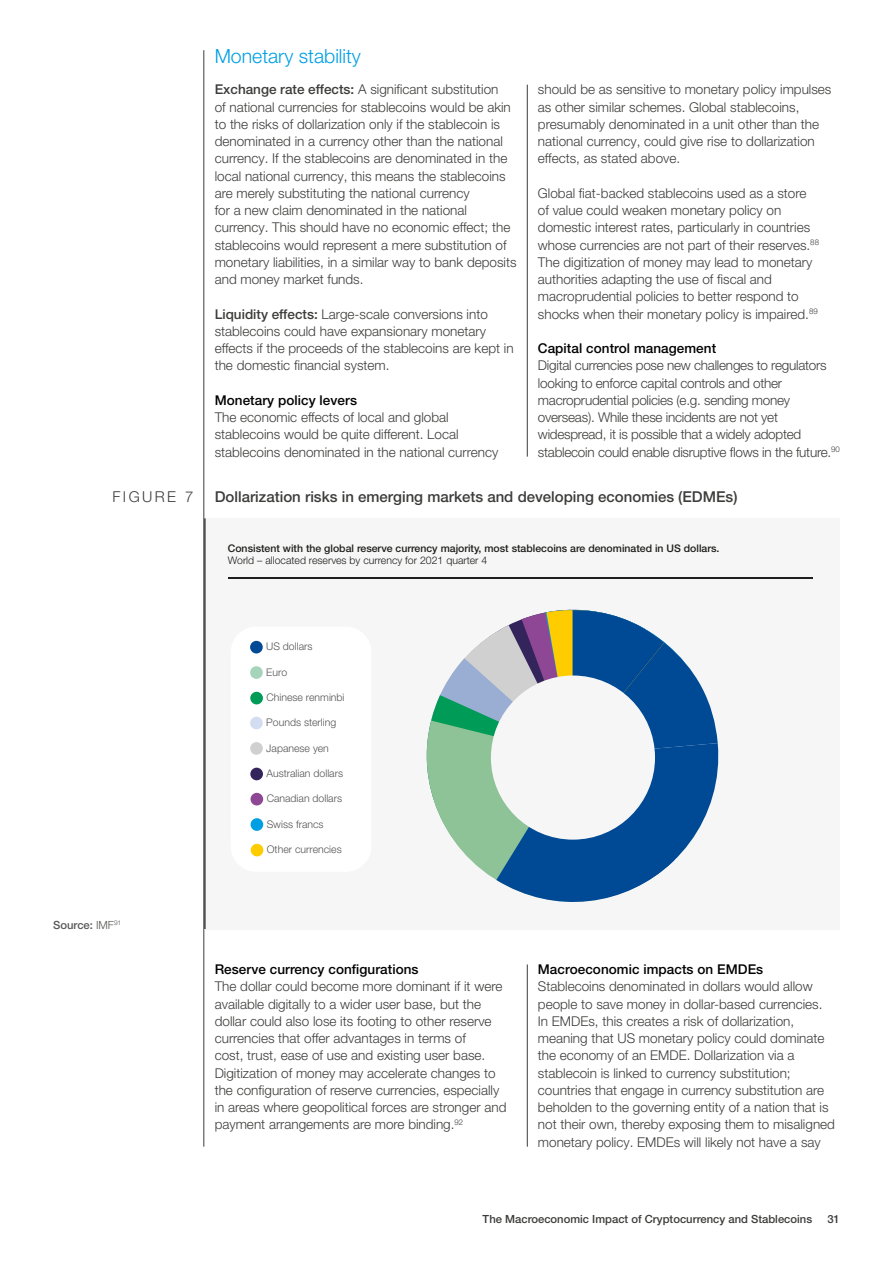
<style>
.page{position:relative;width:893px;height:1263px;background:#fff}
.page>*{position:absolute;margin:0;border:0;box-sizing:border-box;transform-origin:0 0}
.t1{font:300 19.5px "Helvetica Neue LT Pro";color:#009fe3}
.t2{font:500 15px "Helvetica Neue LT Pro";color:#3c3c3b}
.t3{font:300 15px "Helvetica Neue LT Pro";letter-spacing:.16em;color:#3c3c3b}
.t4{font:300 13.5px/17.2px "Helvetica Neue LT Pro";color:#3c3c3b}
.t5{font:300 13.5px/17.2px "Helvetica Neue LT Pro";letter-spacing:-.02em;color:#3c3c3b}
.t6{font:500 13.5px "Helvetica Neue LT Pro";letter-spacing:.005em;color:#000}
.t7{font:500 11.25px "Helvetica Neue LT Pro";color:#3c3c3b}
.t8{font:500 11.25px "Helvetica Neue LT Pro";color:#575756}
.t9{font:300 10.5px "Helvetica Neue LT Pro";color:#555454}
.t10{font:500 10.5px "Helvetica Neue LT Pro";color:#1e1e1c}
.t11{font:300 10.5px "Helvetica Neue LT Pro";color:#1e1e1c}
.s1{font-weight:500}
.s2{font-weight:300}
</style>
<div class="page">
<hr style="left:204px;top:50px;width:1px;height:1097px;background:#3c3c3b">
<hr style="left:527px;top:85px;width:1px;height:372px;background:#3c3c3b">
<div style="left:205px;top:518px;width:635px;height:411px;background:#f6f6f6"></div>
<hr style="left:228px;top:578px;width:584px;height:1px;background:#1e1e1c">
<svg style="left:426px;top:609px;width:293px;height:293px"></svg>
<div style="left:491px;top:675px;width:164px;height:165px;background:#f6f6f6;border-radius:50%"></div>
<div style="left:231px;top:626px;width:140px;height:246px;background:#fff;border-radius:26px"></div>
<div style="left:250px;top:641px;width:13px;height:12px;background:#004a95;border-radius:50%"></div>
<div style="left:250px;top:666px;width:13px;height:13px;background:#a5d4bb;border-radius:50%"></div>
<div style="left:250px;top:692px;width:13px;height:12px;background:#009b56;border-radius:50%"></div>
<div style="left:250px;top:717px;width:13px;height:12px;background:#d3ddf2;border-radius:50%"></div>
<div style="left:250px;top:742px;width:13px;height:13px;background:#d0d0d0;border-radius:50%"></div>
<div style="left:250px;top:768px;width:13px;height:12px;background:#33245c;border-radius:50%"></div>
<div style="left:251px;top:793px;width:12px;height:12px;background:#8e4795;border-radius:50%"></div>
<div style="left:251px;top:818px;width:12px;height:13px;background:#009fe3;border-radius:50%"></div>
<div style="left:251px;top:844px;width:12px;height:12px;background:#fc0;border-radius:50%"></div>
<hr style="left:204px;top:518px;width:2px;height:411px;background:#3c3c3b">
<hr style="left:527px;top:964px;width:1px;height:183px;background:#3c3c3b">
<h1 class="t1" style="left:215px;top:44px;width:148px">Monetary stability</h1>
<p class="t4" style="left:215px;top:81px;width:303px"><span class="s1">Exchange rate effects:</span> A significant substitution<br>of national currencies for stablecoins would be akin to the risks of dollarization only if the stablecoin is denominated in a currency other than the national currency. If the stablecoins are denominated in the local national currency, this means the stablecoins are merely substituting the national currency<br>for a new claim denominated in the national currency. This should have no economic effect; the stablecoins would represent a mere substitution of monetary liabilities, in a similar way to bank deposits and money market funds.</p>
<p class="t4" style="left:215px;top:305px;width:300px"><span class="s1">Liquidity effects:</span> Large-scale conversions into stablecoins could have expansionary monetary effects if the proceeds of the stablecoins are kept in the domestic financial system.</p>
<p class="t6" style="left:215px;top:392px;width:144px">Monetary policy levers</p>
<p class="t4" style="left:215px;top:408px;width:285px">The economic effects of local and global stablecoins would be quite different. Local stablecoins denominated in the national currency</p>
<p class="t4" style="left:538px;top:81px;width:295px">should be as sensitive to monetary policy impulses as other similar schemes. Global stablecoins, presumably denominated in a unit other than the national currency, could give rise to dollarization effects, as stated above.</p>
<p class="t4" style="left:538px;top:184px;width:283px">Global fiat-backed stablecoins used as a store of value could weaken monetary policy on domestic interest rates, particularly in countries whose currencies are not part of their reserves.<sup>88<br></sup>The digitization of money may lead to monetary authorities adapting the use of fiscal and macroprudential policies to better respond to shocks when their monetary policy is impaired.<sup>89</sup></p>
<p class="t6" style="left:538px;top:340px;width:180px">Capital control management</p>
<p class="t5" style="left:538px;top:357px;width:303px">Digital currencies pose new challenges to regulators looking to enforce capital controls and other macroprudential policies (e.g. sending money overseas). While these incidents are not yet widespread, it is possible that a widely adopted stablecoin could enable disruptive flows in the future.<sup>90</sup></p>
<p class="t3" style="left:112px;top:487px;width:82px">FIGURE 7</p>
<p class="t2" style="left:215px;top:487px;width:524px">Dollarization risks in emerging markets and developing economies (EDMEs)</p>
<p class="t10" style="left:228px;top:542px;width:493px">Consistent with the global reserve currency majority, most stablecoins are denominated in US dollars.</p>
<p class="t11" style="left:228px;top:554px;width:261px">World – allocated reserves by currency for 2021 quarter 4</p>
<p class="t8" style="left:53px;top:918px;width:70px">Source: <span class="s2">IMF</span><sup>91</sup></p>
<p class="t9" style="left:266px;top:640px;width:48px">US dollars</p>
<p class="t9" style="left:266px;top:666px;width:23px">Euro</p>
<p class="t9" style="left:266px;top:691px;width:80px">Chinese renminbi</p>
<p class="t9" style="left:266px;top:716px;width:72px">Pounds sterling</p>
<p class="t9" style="left:266px;top:742px;width:64px">Japanese yen</p>
<p class="t9" style="left:266px;top:767px;width:78px">Australian dollars</p>
<p class="t9" style="left:267px;top:792px;width:77px">Canadian dollars</p>
<p class="t9" style="left:267px;top:818px;width:58px">Swiss francs</p>
<p class="t9" style="left:267px;top:843px;width:76px">Other currencies</p>
<p class="t6" style="left:215px;top:961px;width:205px">Reserve currency configurations</p>
<p class="t4" style="left:215px;top:978px;width:293px">The dollar could become more dominant if it were available digitally to a wider user base, but the dollar could also lose its footing to other reserve currencies that offer advantages in terms of<br>cost, trust, ease of use and existing user base.<br>Digitization of money may accelerate changes to the configuration of reserve currencies, especially in areas where geopolitical forces are stronger and payment arrangements are more binding.<sup>92</sup></p>
<p class="t6" style="left:538px;top:961px;width:227px">Macroeconomic impacts on EMDEs</p>
<p class="t4" style="left:538px;top:978px;width:299px">Stablecoins denominated in dollars would allow people to save money in dollar-based currencies.<br>In EMDEs, this creates a risk of dollarization, meaning that US monetary policy could dominate the economy of an EMDE. Dollarization via a stablecoin is linked to currency substitution; countries that engage in currency substitution are beholden to the governing entity of a nation that is not their own, thereby exposing them to misaligned monetary policy. EMDEs will likely not have a say</p>
<p class="t7" style="left:483px;top:1212px;width:331px">The Macroeconomic Impact of Cryptocurrency and Stablecoins</p>
<p class="t7" style="left:827px;top:1212px;width:14px">31</p>
</div>
